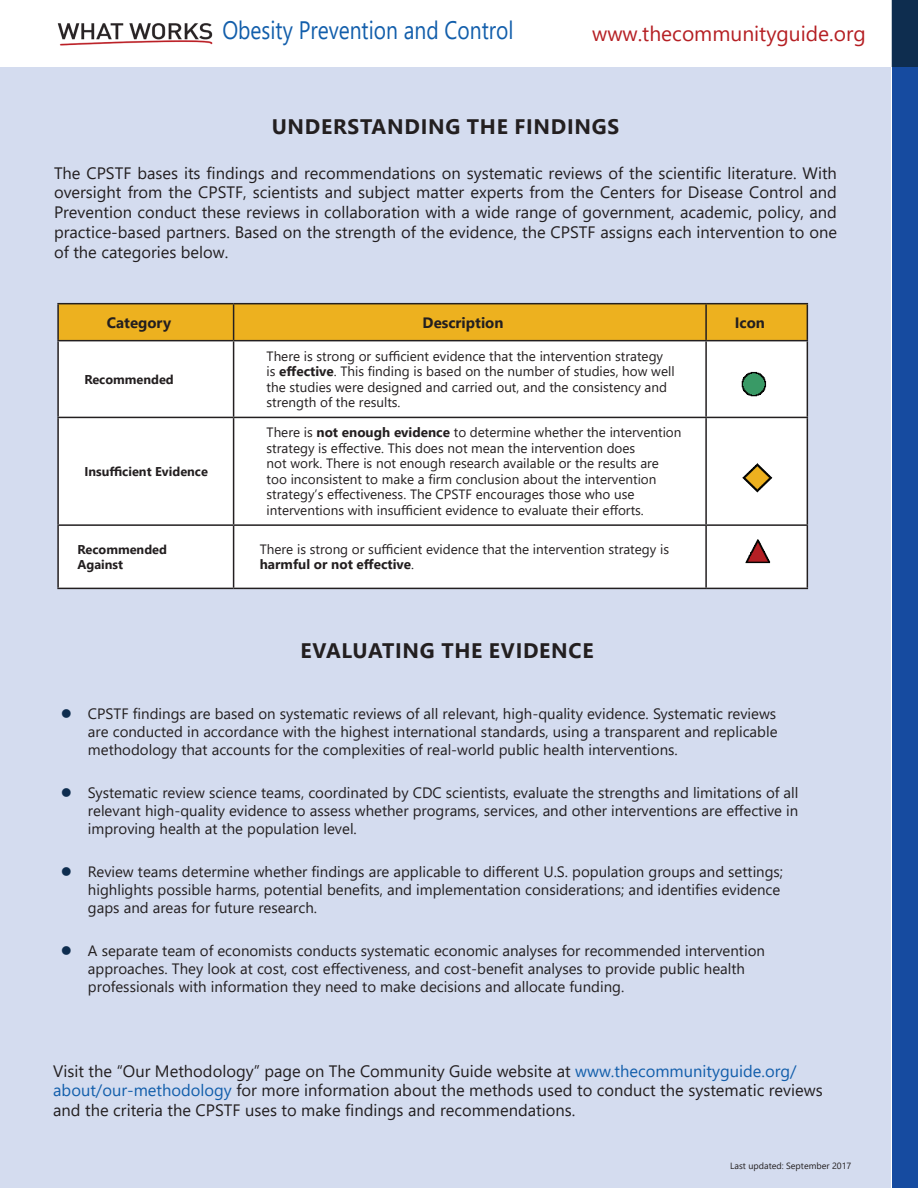
<style>
.page{position:relative;width:918px;height:1188px;background:#fff}
.page>*{position:absolute;margin:0;border:0;box-sizing:border-box;transform-origin:0 0}
.t1{font:25.2px "Segoe UI";color:#125eab;scale:.83 1}
.t2{font:700 21px "Segoe UI";letter-spacing:.035em;color:#231f20}
.t3{font:21px "Segoe UI";color:#b51f23}
.t4{font:16.5px/19.8px "Segoe UI";color:#231f20;text-align:justify}
.t5{font:15px/18px "Segoe UI";color:#231f20;text-align:justify}
.Pa4{font:700 15px "Segoe UI";color:#231f20}
.t6{font:13.5px/15.6px "Segoe UI";color:#231f20}
.Pa4-2{font:700 12.75px/14.7px "Segoe UI";color:#231f20}
.t7{font:9px "Segoe UI";color:#231f20}
.s1{font-weight:700}
.s2{color:#125eab}
</style>
<div class="page">
<div style="left:892px;top:0;width:26px;height:1188px;background:#164ba0"></div>
<div style="left:891px;top:0;width:27px;height:67px;background:#0e2d4f"></div>
<div style="left:0;top:0;width:892px;height:68px;border:2px solid #fff"></div>
<img style="left:57px;top:23px;width:156px;height:23px">
<div style="left:567px;top:6px;width:324px;height:54px;background:#fff"></div>
<div style="left:0;top:68px;width:891px;height:1120px;background:#d4dcef"></div>
<div style="left:59px;top:304px;width:748px;height:36px;background:#edb11f"></div>
<div style="left:59px;top:341px;width:748px;height:247px;background:#fff"></div>
<hr style="left:57px;top:303px;width:177px;height:1px;background:#231f20">
<hr style="left:57px;top:304px;width:2px;height:36px;background:#231f20">
<hr style="left:234px;top:303px;width:472px;height:1px;background:#231f20">
<hr style="left:233px;top:304px;width:1px;height:36px;background:#231f20">
<hr style="left:706px;top:303px;width:102px;height:1px;background:#231f20">
<hr style="left:705px;top:304px;width:2px;height:36px;background:#231f20">
<hr style="left:807px;top:304px;width:1px;height:36px;background:#231f20">
<hr style="left:57px;top:340px;width:177px;height:1px;background:#231f20">
<hr style="left:57px;top:341px;width:2px;height:76px;background:#231f20">
<hr style="left:234px;top:340px;width:472px;height:1px;background:#231f20">
<hr style="left:233px;top:341px;width:1px;height:76px;background:#231f20">
<hr style="left:706px;top:340px;width:102px;height:1px;background:#231f20">
<hr style="left:705px;top:341px;width:2px;height:76px;background:#231f20">
<hr style="left:807px;top:341px;width:1px;height:76px;background:#231f20">
<hr style="left:57px;top:417px;width:177px;height:1px;background:#231f20">
<hr style="left:57px;top:418px;width:2px;height:106px;background:#231f20">
<hr style="left:234px;top:417px;width:472px;height:1px;background:#231f20">
<hr style="left:233px;top:418px;width:1px;height:106px;background:#231f20">
<hr style="left:706px;top:417px;width:102px;height:1px;background:#231f20">
<hr style="left:705px;top:418px;width:2px;height:106px;background:#231f20">
<hr style="left:807px;top:418px;width:1px;height:106px;background:#231f20">
<hr style="left:57px;top:524px;width:177px;height:2px;background:#231f20">
<hr style="left:57px;top:526px;width:2px;height:62px;background:#231f20">
<hr style="left:234px;top:524px;width:472px;height:2px;background:#231f20">
<hr style="left:233px;top:526px;width:1px;height:62px;background:#231f20">
<hr style="left:706px;top:524px;width:102px;height:2px;background:#231f20">
<hr style="left:705px;top:526px;width:2px;height:62px;background:#231f20">
<hr style="left:807px;top:526px;width:1px;height:62px;background:#231f20">
<hr style="left:57px;top:588px;width:177px;height:1px;background:#231f20">
<hr style="left:234px;top:588px;width:472px;height:1px;background:#231f20">
<hr style="left:706px;top:588px;width:102px;height:1px;background:#231f20">
<img style="left:741px;top:372px;width:25px;height:25px">
<img style="left:741px;top:461px;width:32px;height:33px">
<img style="left:743px;top:537px;width:28px;height:27px">
<p class="t1" style="left:222px;top:6px;width:352px">Obesity Prevention and Control</p>
<p class="t3" style="left:592px;top:14px;width:275px">www.thecommunityguide.org</p>
<p class="t2" style="left:272px;top:106px;width:349px">UNDERSTANDING THE FINDINGS</p>
<p class="t4" style="left:54px;top:161px;width:785px">The CPSTF bases its findings and recommendations on systematic reviews of the scientific literature. With oversight from the CPSTF, scientists and subject matter experts from the Centers for Disease Control and Prevention conduct these reviews in collaboration with a wide range of government, academic, policy, and practice-based partners. Based on the strength of the evidence, the CPSTF assigns each intervention to one of the categories below.</p>
<p class="Pa4" style="left:107px;top:308px;width:66px">Category</p>
<p class="Pa4" style="left:423px;top:308px;width:82px">Description</p>
<p class="Pa4" style="left:735px;top:308px;width:32px">Icon</p>
<p class="Pa4-2" style="left:84px;top:371px;width:91px">Recommended</p>
<p class="Pa4-2" style="left:84px;top:463px;width:125px">Insufficient Evidence</p>
<p class="t6" style="left:267px;top:347px;width:410px">There is strong or sufficient evidence that the intervention strategy is <span class="s1">effective</span>. This finding is based on the number of studies, how well the studies were designed and carried out, and the consistency and strength of the results.</p>
<p class="t6" style="left:267px;top:424px;width:416px">There is <span class="s1">not enough evidence</span> to determine whether the intervention strategy is effective. This does not mean the intervention does<br>not work. There is not enough research available or the results are too inconsistent to make a firm conclusion about the intervention strategy’s effectiveness. The CPSTF encourages those who use interventions with insufficient evidence to evaluate their efforts.</p>
<p class="Pa4-2" style="left:78px;top:541px;width:91px">Recommended<br>Against</p>
<p class="t6" style="left:260px;top:540px;width:411px">There is strong or sufficient evidence that the intervention strategy is <span class="s1">harmful or not effective</span>.</p>
<p class="t2" style="left:300px;top:630px;width:295px">EVALUATING THE EVIDENCE</p>
<p class="t5" style="left:88px;top:704px;width:691px">CPSTF findings are based on systematic reviews of all relevant, high-quality evidence. Systematic reviews are conducted in accordance with the highest international standards, using a transparent and replicable methodology that accounts for the complexities of real-world public health interventions.</p>
<p class="t5" style="left:88px;top:782px;width:712px">Systematic review science teams, coordinated by CDC scientists, evaluate the strengths and limitations of all relevant high-quality evidence to assess whether programs, services, and other interventions are effective in improving health at the population level.</p>
<p class="t5" style="left:88px;top:861px;width:697px;text-align:left">Review teams determine whether findings are applicable to different U.S. population groups and settings; highlights possible harms, potential benefits, and implementation considerations; and identifies evidence gaps and areas for future research.</p>
<p class="t5" style="left:88px;top:940px;width:678px;text-align:left">A separate team of economists conducts systematic economic analyses for recommended intervention approaches. They look at cost, cost effectiveness, and cost-benefit analyses to provide public health professionals with information they need to make decisions and allocate funding.</p>
<p class="t4" style="left:53px;top:1059px;width:771px;text-align:left">Visit the “Our Methodology” page on The Community Guide website at <span class="s2">www.thecommunityguide.org/ about/our-methodology</span> for more information about the methods used to conduct the systematic reviews and the criteria the CPSTF uses to make findings and recommendations.</p>
<p class="t7" style="left:730px;top:1158px;width:123px">Last updated: September 2017</p>
</div>
